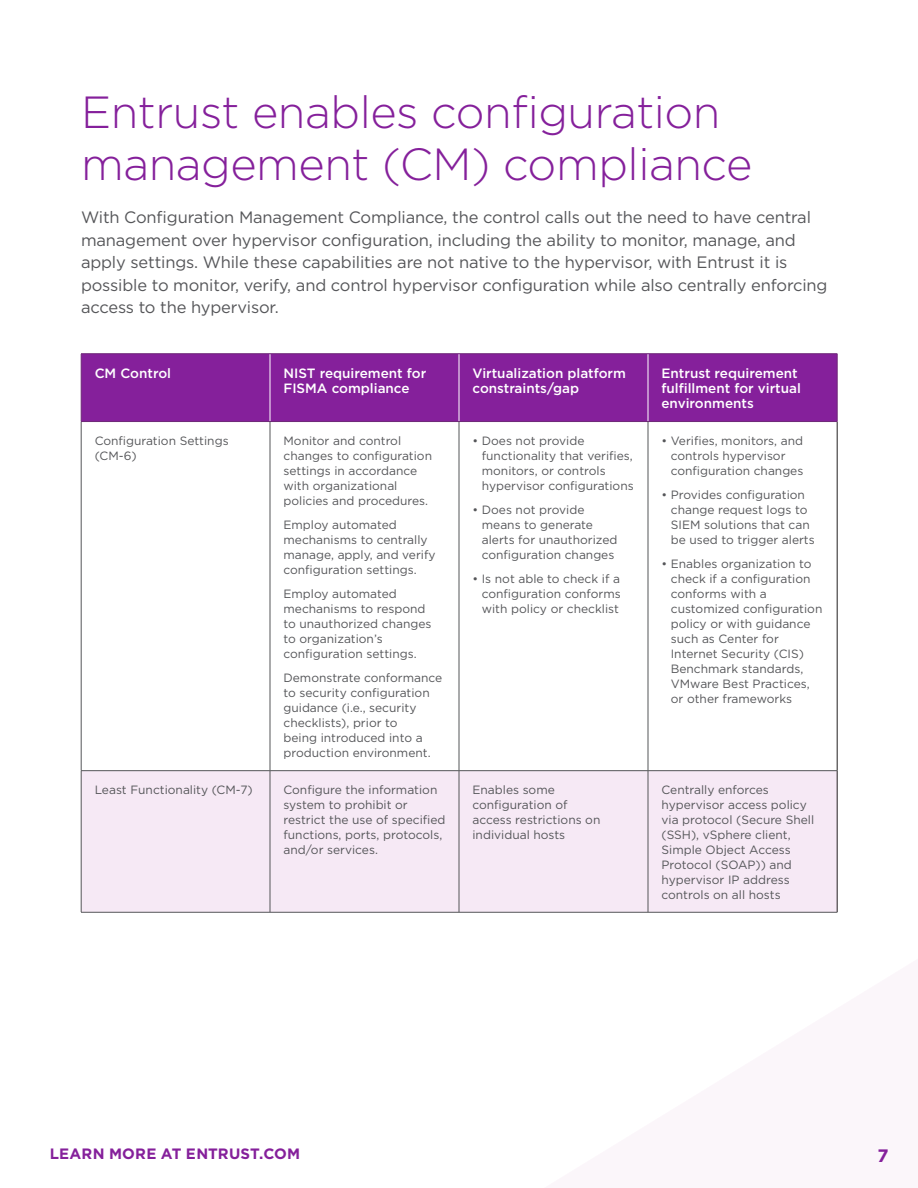
<style>
.page{position:relative;width:918px;height:1188px;background:#fff}
.page>*{position:absolute;margin:0;border:0;box-sizing:border-box;transform-origin:0 0}
.Body_Copy{font:300 45px/52.5px "Gotham";letter-spacing:-.01em;color:#85209b}
.Forridder{font:700 18px "Gotham";color:#85209b}
.Body_Copy-2{font:16.5px/22.5px "Gotham";letter-spacing:-.01em;color:#555659}
.Headline{font:700 15px "Gotham";letter-spacing:.015em;color:#85209b}
.subhead_new{font:500 13.5px/15px "Gotham";color:#fff}
.t1{font:12px/15px "Gotham";color:#555659}
</style>
<div class="page">
<div style="left:82px;top:354px;width:755px;height:67px;background:#85209b"></div>
<div style="left:82px;top:771px;width:755px;height:141px;background:#f6e9f5"></div>
<hr style="left:81px;top:422px;width:1px;height:348px;background:#555659">
<hr style="left:81px;top:771px;width:1px;height:141px;background:#555659">
<hr style="left:837px;top:422px;width:1px;height:349px;background:#231f20">
<hr style="left:837px;top:771px;width:1px;height:141px;background:#231f20">
<hr style="left:270px;top:354px;width:1px;height:67px;background:#fff">
<hr style="left:459px;top:354px;width:1px;height:67px;background:#fff">
<hr style="left:648px;top:354px;width:1px;height:67px;background:#fff">
<hr style="left:81px;top:353px;width:189px;height:1px;background:#6e2777">
<hr style="left:270px;top:353px;width:189px;height:1px;background:#6e2777">
<hr style="left:459px;top:353px;width:189px;height:1px;background:#6e2777">
<hr style="left:648px;top:353px;width:189px;height:1px;background:#6e2777">
<hr style="left:81px;top:354px;width:1px;height:67px;background:#6e2777">
<hr style="left:837px;top:354px;width:1px;height:67px;background:#6e2777">
<hr style="left:81px;top:421px;width:189px;height:1px;background:#6e2777">
<hr style="left:270px;top:421px;width:189px;height:1px;background:#6e2777">
<hr style="left:459px;top:421px;width:189px;height:1px;background:#6e2777">
<hr style="left:648px;top:421px;width:189px;height:1px;background:#6e2777">
<hr style="left:270px;top:422px;width:1px;height:348px;background:#555659">
<hr style="left:459px;top:422px;width:1px;height:348px;background:#555659">
<hr style="left:648px;top:422px;width:1px;height:348px;background:#555659">
<hr style="left:270px;top:771px;width:1px;height:141px;background:#555659">
<hr style="left:459px;top:771px;width:1px;height:141px;background:#555659">
<hr style="left:648px;top:771px;width:1px;height:141px;background:#555659">
<hr style="left:81px;top:770px;width:189px;height:1px;background:#555659">
<hr style="left:270px;top:770px;width:189px;height:1px;background:#555659">
<hr style="left:459px;top:770px;width:189px;height:1px;background:#555659">
<hr style="left:648px;top:770px;width:189px;height:1px;background:#555659">
<hr style="left:81px;top:912px;width:189px;height:1px;background:#555659">
<hr style="left:270px;top:912px;width:189px;height:1px;background:#555659">
<hr style="left:459px;top:912px;width:189px;height:1px;background:#555659">
<hr style="left:648px;top:912px;width:189px;height:1px;background:#555659">
<p class="Body_Copy" style="left:81px;top:84px;width:673px">Entrust enables configuration management (CM) compliance</p>
<p class="Body_Copy-2" style="left:81px;top:206px;width:748px">With Configuration Management Compliance, the control calls out the need to have central management over hypervisor configuration, including the ability to monitor, manage, and apply settings. While these capabilities are not native to the hypervisor, with Entrust it is possible to monitor, verify, and control hypervisor configuration while also centrally enforcing access to the hypervisor.</p>
<p class="subhead_new" style="left:95px;top:366px;width:78px">CM Control</p>
<p class="subhead_new" style="left:284px;top:366px;width:144px">NIST requirement for<br>FISMA compliance</p>
<p class="subhead_new" style="left:472px;top:366px;width:155px">Virtualization platform constraints/gap</p>
<p class="subhead_new" style="left:662px;top:366px;width:141px">Entrust requirement fulfillment for virtual environments</p>
<p class="t1" style="left:95px;top:433px;width:135px">Configuration Settings (CM-6)</p>
<p class="t1" style="left:284px;top:433px;width:150px">Monitor and control changes to configuration settings in accordance with organizational policies and procedures.</p>
<p class="t1" style="left:284px;top:517px;width:154px">Employ automated mechanisms to centrally manage, apply, and verify configuration settings.</p>
<p class="t1" style="left:284px;top:586px;width:149px">Employ automated mechanisms to respond to unauthorized changes to organization’s configuration settings.</p>
<p class="t1" style="left:284px;top:670px;width:160px">Demonstrate conformance to security configuration guidance (i.e., security checklists), prior to<br>being introduced into a production environment.</p>
<p class="t1" style="left:671px;top:433px;width:134px;text-indent:-9px">• Verifies, monitors, and controls hypervisor configuration changes</p>
<p class="t1" style="left:671px;top:487px;width:145px;text-indent:-9px">• Provides configuration change request logs to<br>SIEM solutions that can be used to trigger alerts</p>
<p class="t1" style="left:671px;top:556px;width:153px;text-indent:-9px">• Enables organization to check if a configuration conforms with a customized configuration policy or with guidance such as Center for<br>Internet Security (CIS)<br>Benchmark standards,<br>VMware Best Practices, or other frameworks</p>
<p class="t1" style="left:482px;top:433px;width:153px;text-indent:-9px">• Does not provide functionality that verifies, monitors, or controls hypervisor configurations</p>
<p class="t1" style="left:482px;top:502px;width:137px;text-indent:-9px">• Does not provide means to generate alerts for unauthorized configuration changes</p>
<p class="t1" style="left:482px;top:571px;width:141px;text-align:justify;text-indent:-9px">• Is not able to check if a configuration conforms with policy or checklist</p>
<p class="t1" style="left:95px;top:782px;width:160px">Least Functionality (CM-7)</p>
<p class="t1" style="left:284px;top:782px;width:163px">Configure the information system to prohibit or restrict the use of specified functions, ports, protocols, and/or services.</p>
<p class="t1" style="left:472px;top:782px;width:129px">Enables some configuration of access restrictions on individual hosts</p>
<p class="t1" style="left:662px;top:782px;width:154px">Centrally enforces hypervisor access policy via protocol (Secure Shell (SSH), vSphere client,<br>Simple Object Access<br>Protocol (SOAP)) and hypervisor IP address controls on all hosts</p>
<p class="Headline" style="left:50px;top:1144px;width:252px">LEARN MORE AT ENTRUST.COM</p>
<p class="Forridder" style="left:878px;top:1144px;width:13px">7</p>
</div>
